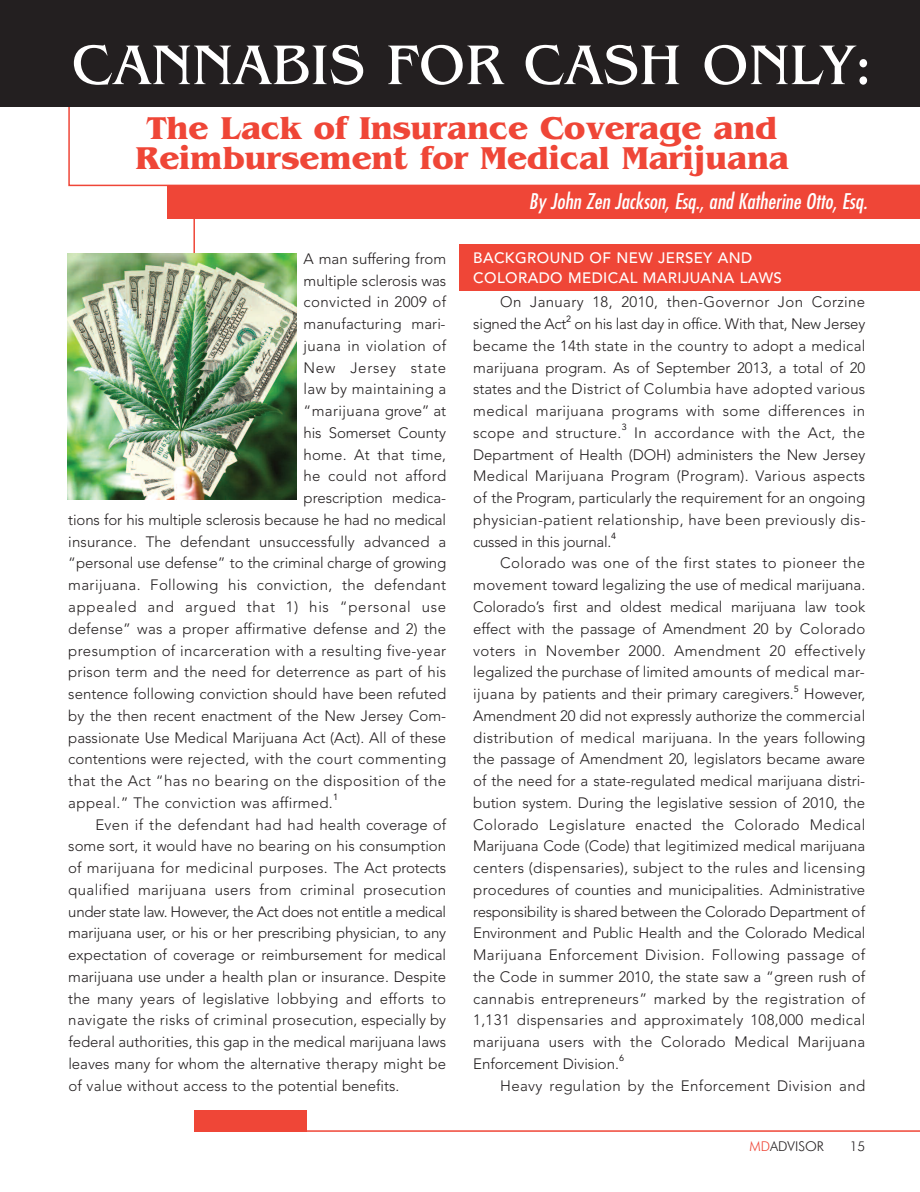
<style>
.page{position:relative;width:920px;height:1192px;background:#fff}
.page>*{position:absolute;margin:0;border:0;box-sizing:border-box;transform-origin:0 0}
.t1{font:58.5px "Benguiat";color:#fff}
.t2{font:700 33px/30px "Benguiat";color:#ef4637;text-align:center}
.t3{font:italic condensed 21px "Futura";color:#fff}
.t4{font:300 15px/21.8px "Avenir";letter-spacing:.015em;color:#231f20;text-align:justify}
.t5{font:300 15px "Avenir";letter-spacing:-.01em;color:#231f20}
.t6{font:300 15px "Avenir";letter-spacing:.045em;color:#231f20}
.t7{font:500 15px/19.5px "Avenir";letter-spacing:.025em;color:#fff}
.t8{font:300 13.5px "Futura BT";color:#231f20}
.t9{font:9px "Avenir";color:#231f20}
.s1{color:#ef4637}
</style>
<div class="page">
<div style="left:459px;top:244px;width:460px;height:47px;background:#ef4637"></div>
<div style="left:167px;top:185px;width:752px;height:34px;background:#ef4637"></div>
<hr style="left:193px;top:214px;width:2px;height:94px;background:#ef4637">
<svg style="left:68px;top:106px;width:851px;height:80px"></svg>
<div style="left:0;top:0;width:919px;height:106px;background:#231f20"></div>
<img style="left:68px;top:254px;width:228px;height:245px">
<hr style="left:194px;top:1130px;width:725px;height:1px;background:#ef4637">
<div style="left:194px;top:1110px;width:113px;height:21px;background:#ef4637"></div>
<h1 class="t1" style="left:72px;top:30px;width:803px">CANNABIS FOR CASH ONLY:</h1>
<h2 class="t2" style="left:136px;top:113px;width:654px">The Lack of Insurance Coverage and<br>Reimbursement for Medical Marijuana</h2>
<p class="t4" style="left:303px;top:249px;width:144px">A man suffering from</p>
<p class="t4" style="left:303px;top:271px;width:144px">multiple sclerosis was</p>
<p class="t4" style="left:303px;top:292px;width:144px">convicted in 2009 of</p>
<p class="t4" style="left:303px;top:314px;width:143px">manufacturing mari-</p>
<p class="t4" style="left:303px;top:336px;width:144px">juana in violation of</p>
<p class="t6" style="left:303px;top:361px;width:144px">New Jersey state</p>
<p class="t4" style="left:303px;top:379px;width:144px">law by maintaining a</p>
<p class="t4" style="left:303px;top:401px;width:144px">“marijuana grove” at</p>
<p class="t5" style="left:303px;top:426px;width:144px">his Somerset County</p>
<p class="t4" style="left:303px;top:445px;width:144px">home. At that time,</p>
<p class="t4" style="left:303px;top:466px;width:144px">he could not afford</p>
<p class="t4" style="left:303px;top:488px;width:144px">prescription medica-</p>
<p class="t5" style="left:68px;top:513px;width:379px">tions for his multiple sclerosis because he had no medical</p>
<p class="t4" style="left:68px;top:532px;width:379px">insurance. The defendant unsuccessfully advanced a</p>
<p class="t5" style="left:68px;top:557px;width:379px">“personal use defense” to the criminal charge of growing</p>
<p class="t4" style="left:68px;top:575px;width:379px">marijuana. Following his conviction, the defendant</p>
<p class="t6" style="left:68px;top:600px;width:379px">appealed and argued that 1) his “personal use</p>
<p class="t4" style="left:68px;top:619px;width:379px">defense” was a proper affirmative defense and 2) the</p>
<p class="t4" style="left:68px;top:640px;width:379px">presumption of incarceration with a resulting five-year</p>
<p class="t4" style="left:68px;top:662px;width:379px">prison term and the need for deterrence as part of his</p>
<p class="t4" style="left:68px;top:684px;width:379px">sentence following conviction should have been refuted</p>
<p class="t4" style="left:68px;top:706px;width:379px">by the then recent enactment of the New Jersey Com-</p>
<p class="t4" style="left:68px;top:727px;width:379px">passionate Use Medical Marijuana Act (Act). All of these</p>
<p class="t4" style="left:68px;top:749px;width:379px">contentions were rejected, with the court commenting</p>
<p class="t4" style="left:68px;top:771px;width:379px">that the Act “has no bearing on the disposition of the</p>
<p class="t4" style="left:68px;top:793px;width:266px">appeal.” The conviction was affirmed.</p>
<p class="t9" style="left:333px;top:793px;width:7px">1</p>
<p class="t4" style="left:68px;top:814px;width:379px;text-indent:27px">Even if the defendant had had health coverage of some sort, it would have no bearing on his consumption of marijuana for medicinal purposes. The Act protects qualified marijuana users from criminal prosecution under state law. However, the Act does not entitle a medical marijuana user, or his or her prescribing physician, to any expectation of coverage or reimbursement for medical marijuana use under a health plan or insurance. Despite the many years of legislative lobbying and efforts to navigate the risks of criminal prosecution, especially by federal authorities, this gap in the medical marijuana laws leaves many for whom the alternative therapy might be of value without access to the potential benefits.</p>
<h3 class="t3" style="left:529px;top:191px;width:340px">By John Zen Jackson, Esq., and Katherine Otto, Esq.</h3>
<p class="t7" style="left:473px;top:250px;width:310px">BACKGROUND OF NEW JERSEY AND<br>COLORADO MEDICAL MARIJUANA LAWS</p>
<p class="t4" style="left:473px;top:292px;width:393px;text-indent:27px">On January 18, 2010, then-Governor Jon Corzine signed the Act</p>
<p class="t9" style="left:566px;top:315px;width:7px">2</p>
<p class="t4" style="left:473px;top:314px;width:393px;text-indent:101px">on his last day in office. With that, New Jersey became the 14th state in the country to adopt a medical marijuana program. As of September 2013, a total of 20 states and the District of Columbia have adopted various medical marijuana programs with some differences in scope and structure.</p>
<p class="t9" style="left:621px;top:423px;width:7px">3</p>
<p class="t4" style="left:473px;top:423px;width:394px;text-indent:161px">In accordance with the Act, the Department of Health (DOH) administers the New Jersey Medical Marijuana Program (Program). Various aspects of the Program, particularly the requirement for an ongoing physician-patient relationship, have been previously dis&shy;cussed in this journal.</p>
<p class="t9" style="left:611px;top:532px;width:7px">4</p>
<p class="t4" style="left:473px;top:553px;width:393px;text-indent:27px">Colorado was one of the first states to pioneer the movement toward legalizing the use of medical marijuana.<br>Colorado’s first and oldest medical marijuana law took effect with the passage of Amendment 20 by Colorado voters in November 2000. Amendment 20 effectively legalized the purchase of limited amounts of medical mar&shy;ijuana by patients and their primary caregivers.</p>
<p class="t9" style="left:793px;top:684px;width:7px">5</p>
<p class="t4" style="left:473px;top:684px;width:393px;text-indent:331px">However, Amendment 20 did not expressly authorize the commercial distribution of medical marijuana. In the years following the passage of Amendment 20, legislators became aware of the need for a state-regulated medical marijuana distri&shy;bution system. During the legislative session of 2010, the Colorado Legislature enacted the Colorado Medical Marijuana Code (Code) that legitimized medical marijuana centers (dispensaries), subject to the rules and licensing procedures of counties and municipalities. Administrative responsibility is shared between the Colorado Department of Environment and Public Health and the Colorado Medical Marijuana Enforcement Division. Following passage of the Code in summer 2010, the state saw a “green rush of cannabis entrepreneurs” marked by the registration of 1,131 dispensaries and approximately 108,000 medical marijuana users with the Colorado Medical Marijuana Enforcement Division.</p>
<p class="t9" style="left:619px;top:1054px;width:7px">6</p>
<p class="t4" style="left:500px;top:1075px;width:366px">Heavy regulation by the Enforcement Division and</p>
<p class="t8" style="left:749px;top:1140px;width:76px"><span class="s1">MD</span>ADVISOR</p>
<p class="t8" style="left:849px;top:1140px;width:17px">15</p>
</div>
